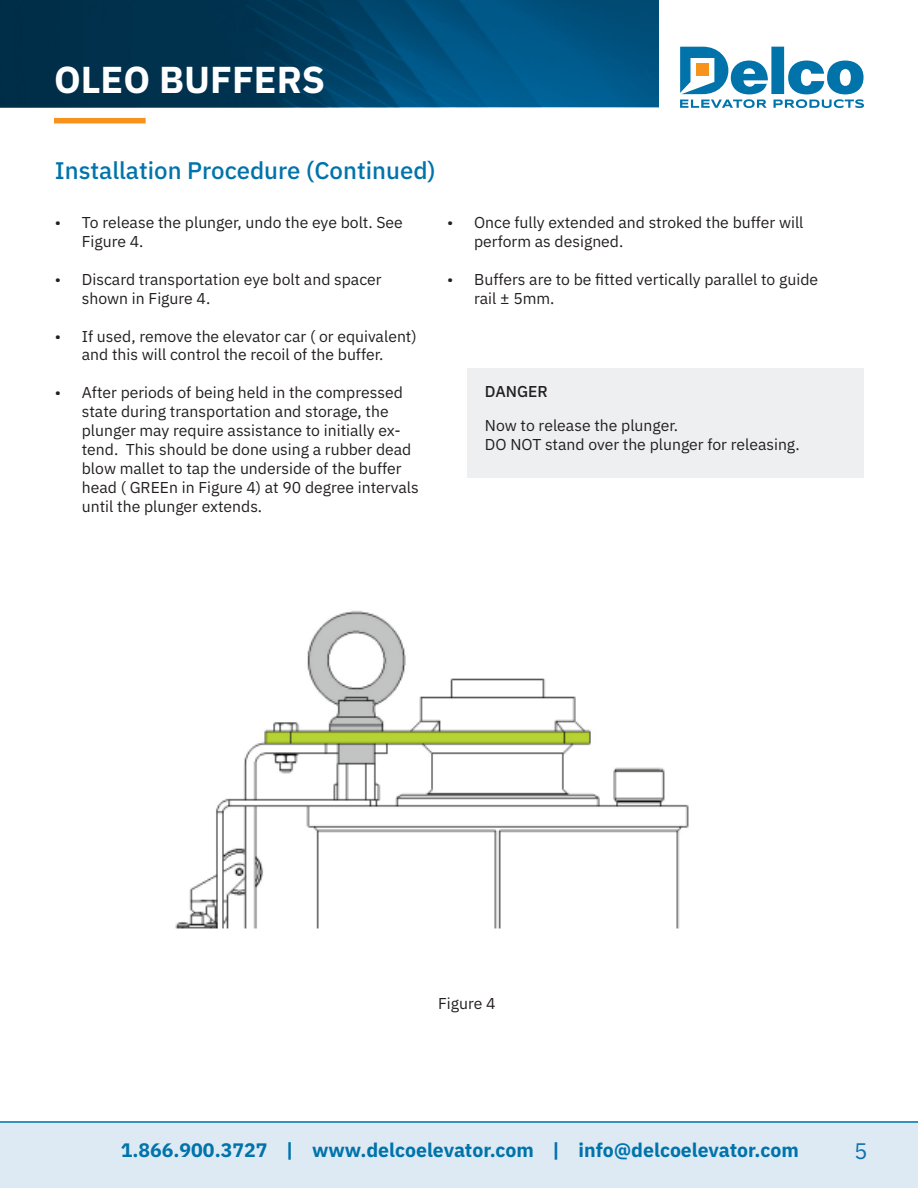
<style>
.page{position:relative;width:918px;height:1188px;background:#fff}
.page>*{position:absolute;margin:0;border:0;box-sizing:border-box;transform-origin:0 0}
.t1{font:700 37.5px "IBM Plex Sans";color:#fff}
.Paragraph_Style_1{font:500 24px "IBM Plex Sans";color:#0073ab}
.t2{font:22.5px "IBM Plex Sans";color:#0f72ac}
.t3{font:700 19.5px "IBM Plex Sans";color:#0073ab}
.D_Text{font:15.75px/18.9px "IBM Plex Sans";color:#231f20}
.D_Text-2{font:500 15.75px "IBM Plex Sans";color:#231f20}
</style>
<div class="page">
<svg style="left:680px;top:47px;width:184px;height:61px"></svg>
<svg style="left:0;top:0;width:659px;height:107px;background:#004267"></svg>
<div style="left:54px;top:118px;width:92px;height:5px;background:#f7931d"></div>
<div style="left:0;top:1121px;width:918px;height:67px;background:#ddeaf4"></div>
<hr style="left:0;top:1121px;width:918px;height:2px;background:#0073ab">
<div style="left:468px;top:368px;width:396px;height:110px;background:#edeff0"></div>
<img style="left:175px;top:610px;width:514px;height:319px">
<h1 class="t1" style="left:54px;top:50px;width:273px">OLEO BUFFERS</h1>
<p class="Paragraph_Style_1" style="left:55px;top:152px;width:382px">Installation Procedure (Continued)</p>
<p class="D_Text" style="left:82px;top:212px;width:323px;text-indent:-27px">• To release the plunger, undo the eye bolt. See<br>Figure 4.</p>
<p class="D_Text" style="left:82px;top:269px;width:301px;text-indent:-27px">• Discard transportation eye bolt and spacer shown in Figure 4.</p>
<p class="D_Text" style="left:55px;top:325px;width:363px;text-align:center">• If used, remove the elevator car ( or equivalent) and this will control the recoil of the buffer.</p>
<p class="D_Text" style="left:82px;top:382px;width:338px;text-indent:-27px">• After periods of being held in the compressed state during transportation and storage, the plunger may require assistance to initially ex&shy;tend. This should be done using a rubber dead blow mallet to tap the underside of the buffer head ( GREEn in Figure 4) at 90 degree intervals until the plunger extends.</p>
<p class="D_Text" style="left:474px;top:212px;width:331px;text-indent:-27px">• Once fully extended and stroked the buffer will perform as designed.</p>
<p class="D_Text" style="left:474px;top:269px;width:345px;text-indent:-27px">• Buffers are to be fitted vertically parallel to guide rail ± 5mm.</p>
<p class="D_Text-2" style="left:485px;top:379px;width:64px">DANGER</p>
<p class="D_Text" style="left:485px;top:414px;width:195px">Now to release the plunger.</p>
<p class="D_Text" style="left:485px;top:433px;width:316px">DO NOT stand over the plunger for releasing.</p>
<p class="D_Text" style="left:438px;top:993px;width:59px">Figure 4</p>
<p class="t3" style="left:121px;top:1135px;width:680px">1.866.900.3727 | www.delcoelevator.com | info@delcoelevator.com</p>
<h3 class="t2" style="left:854px;top:1133px;width:15px">5</h3>
</div>
